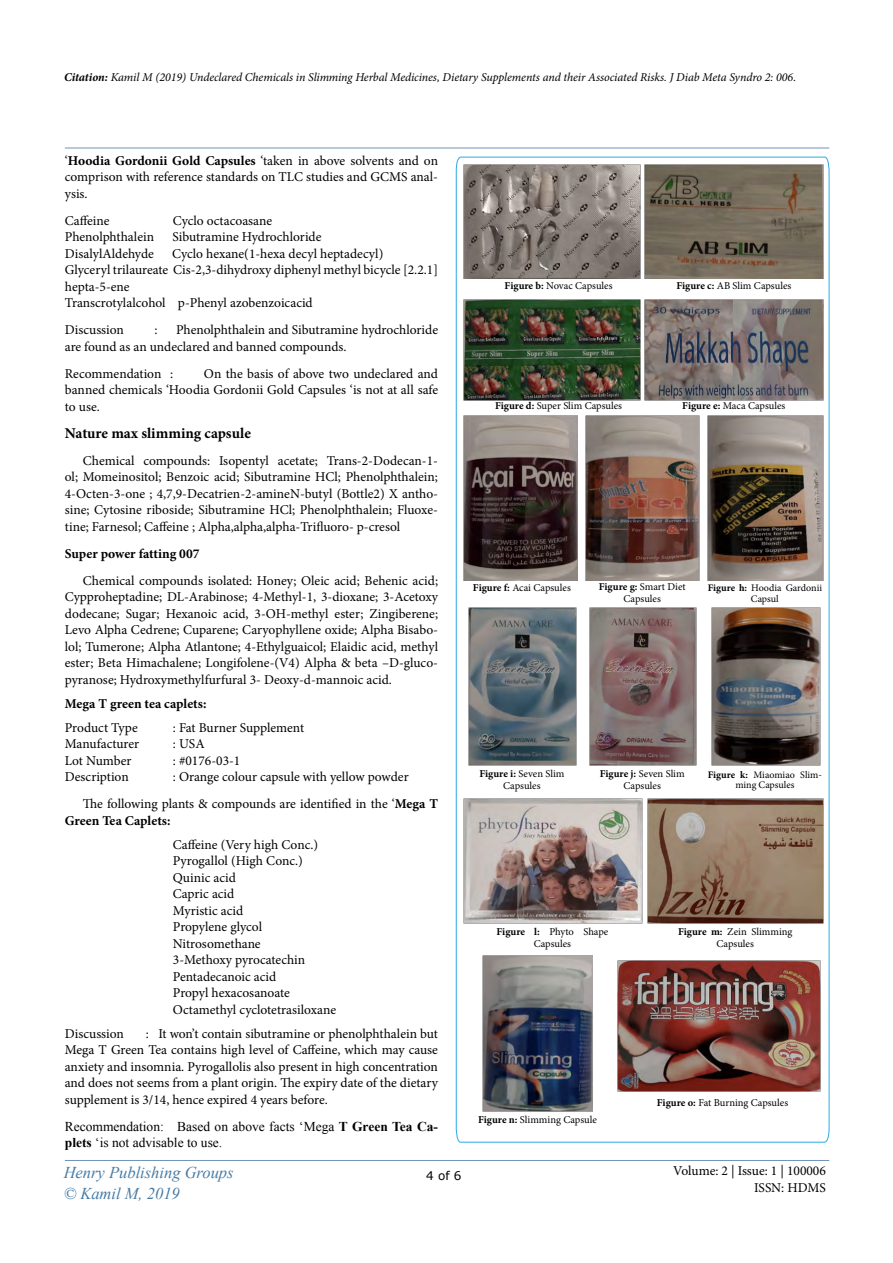
<style>
.page{position:relative;width:893px;height:1263px;background:#fff}
.page>*{position:absolute;margin:0;border:0;box-sizing:border-box;transform-origin:0 0}
.t1{font:italic 16.5px/21px "Times New Roman";color:#477ba5}
.t2{font:700 15px "Minion Pro";color:#000}
.t3{font:13.5px/16.5px "Minion Pro";color:#000;text-align:justify}
.t4{font:13.5px/16px "Times New Roman";color:#000}
.t5{font:700 13.5px "Minion Pro";letter-spacing:-.005em;color:#000}
.t6{font:italic 12px "Minion Pro";letter-spacing:-.005em;color:#000}
.t7{font:12px "MS Reference Sans Serif";color:#000}
.t8{font:10.5px/12px "Minion Pro";color:#000;text-align:center}
.t9{font:10.05px/10.5px "Minion Pro";color:#000;text-align:center}
.s1{font-weight:700}
</style>
<div class="page">
<hr style="left:65px;top:148px;width:764px;height:1px;background:#7193b6">
<hr style="left:65px;top:1160px;width:764px;height:1px;background:#7193b6">
<svg style="left:456px;top:157px;width:373px;height:985px"></svg>
<img style="left:463px;top:165px;width:177px;height:114px">
<img style="left:645px;top:165px;width:179px;height:114px">
<img style="left:463px;top:299px;width:177px;height:101px">
<img style="left:645px;top:299px;width:179px;height:101px">
<img style="left:463px;top:415px;width:115px;height:166px">
<img style="left:586px;top:415px;width:113px;height:166px">
<img style="left:707px;top:415px;width:117px;height:166px">
<img style="left:468px;top:607px;width:108px;height:158px">
<img style="left:589px;top:607px;width:108px;height:158px">
<img style="left:711px;top:607px;width:109px;height:158px">
<img style="left:464px;top:799px;width:178px;height:124px">
<img style="left:648px;top:799px;width:176px;height:124px">
<img style="left:482px;top:955px;width:111px;height:156px">
<img style="left:617px;top:961px;width:203px;height:130px">
<p class="t6" style="left:64px;top:69px;width:734px"><span class="s1">Citation:</span> Kamil M (2019) Undeclared Chemicals in Slimming Herbal Medicines, Dietary Supplements and their Associated Risks. J Diab Meta Syndro 2: 006.</p>
<p class="t3" style="left:65px;top:152px;width:375px">‘<span class="s1">Hoodia Gordonii Gold Capsules</span> ‘taken in above solvents and on comprison with reference standards on TLC studies and GCMS anal&shy;ysis.</p>
<p class="t3" style="left:65px;top:212px;width:46px">Caffeine</p>
<p class="t3" style="left:173px;top:212px;width:101px">Cyclo octacoasane</p>
<p class="t3" style="left:65px;top:229px;width:91px">Phenolphthalein</p>
<p class="t3" style="left:173px;top:229px;width:150px">Sibutramine Hydrochloride</p>
<p class="t3" style="left:65px;top:245px;width:91px">DisalylAldehyde</p>
<p class="t3" style="left:65px;top:245px;width:375px;text-align:left;text-indent:107px">Cyclo hexane(1-hexa decyl heptadecyl)<br>Glyceryl trilaureate Cis-2,3-dihydroxy diphenyl methyl bicycle [2.2.1] hepta-5-ene<br>Transcrotylalcohol p-Phenyl azobenzoicacid</p>
<p class="t3" style="left:65px;top:322px;width:61px">Discussion</p>
<p class="t3" style="left:155px;top:322px;width:5px">:</p>
<p class="t3" style="left:65px;top:322px;width:375px;text-indent:111px">Phenolphthalein and Sibutramine hydrochloride are found as an undeclared and banned compounds.</p>
<p class="t3" style="left:65px;top:365px;width:110px">Recommendation :</p>
<p class="t3" style="left:65px;top:365px;width:375px;text-indent:139px">On the basis of above two undeclared and banned chemicals ‘Hoodia Gordonii Gold Capsules ‘is not at all safe to use.</p>
<p class="t2" style="left:65px;top:422px;width:188px">Nature max slimming capsule</p>
<p class="t3" style="left:65px;top:452px;width:375px;text-indent:18px">Chemical compounds: Isopentyl acetate; Trans-2-Dodecan-1- ol; Momeinositol; Benzoic acid; Sibutramine HCl; Phenolphthalein; 4-Octen-3-one ; 4,7,9-Decatrien-2-amineN-butyl (Bottle2) X antho&shy;sine; Cytosine riboside; Sibutramine HCl; Phenolphthalein; Fluoxe&shy;tine; Farnesol; Caffeine ; Alpha,alpha,alpha-Trifluoro- p-cresol</p>
<p class="t5" style="left:65px;top:544px;width:136px">Super power fatting 007</p>
<p class="t3" style="left:65px;top:572px;width:375px;text-indent:18px">Chemical compounds isolated: Honey; Oleic acid; Behenic acid; Cypproheptadine; DL-Arabinose; 4-Methyl-1, 3-dioxane; 3-Acetoxy dodecane; Sugar; Hexanoic acid, 3-OH-methyl ester; Zingiberene; Levo Alpha Cedrene; Cuparene; Caryophyllene oxide; Alpha Bisabo&shy;lol; Tumerone; Alpha Atlantone; 4-Ethylguaicol; Elaidic acid, methyl ester; Beta Himachalene; Longifolene-(V4) Alpha &amp; beta –D-gluco&shy;pyranose; Hydroxymethylfurfural 3- Deoxy-d-mannoic acid.</p>
<p class="t5" style="left:65px;top:694px;width:143px">Mega T green tea caplets:</p>
<p class="t3" style="left:65px;top:719px;width:74px">Product Type</p>
<p class="t3" style="left:173px;top:719px;width:133px">: Fat Burner Supplement</p>
<p class="t3" style="left:65px;top:736px;width:76px">Manufacturer</p>
<p class="t3" style="left:173px;top:736px;width:33px">: USA</p>
<p class="t3" style="left:65px;top:752px;width:68px">Lot Number</p>
<p class="t3" style="left:173px;top:752px;width:69px">: #0176-03-1</p>
<p class="t3" style="left:65px;top:769px;width:65px">Description</p>
<p class="t3" style="left:83px;top:763px;width:357px;line-height:27px;text-indent:90px">: Orange colour capsule with yellow powder<br>The following plants &amp; compounds are identified in the ‘<span class="s1">Mega T</span></p>
<p class="t5" style="left:65px;top:811px;width:107px">Green Tea Caplets:</p>
<p class="t3" style="left:173px;top:836px;width:165px;text-align:left">Caffeine (Very high Conc.)<br>Pyrogallol (High Conc.)<br>Quinic acid<br>Capric acid<br>Myristic acid<br>Propylene glycol<br>Nitrosomethane<br>3-Methoxy pyrocatechin<br>Pentadecanoic acid<br>Propyl hexacosanoate<br>Octamethyl cyclotetrasiloxane</p>
<p class="t3" style="left:65px;top:1025px;width:61px">Discussion</p>
<p class="t3" style="left:65px;top:1025px;width:375px;text-indent:81px">: It won’t contain sibutramine or phenolphthalein but Mega T Green Tea contains high level of Caffeine, which may cause anxiety and insomnia. Pyrogallolis also present in high concentration and does not seems from a plant origin. The expiry date of the dietary supplement is 3/14, hence expired 4 years before.</p>
<p class="t4" style="left:65px;top:1118px;width:375px">Recommendation: Based on above facts ‘Mega <span class="s1">T Green Tea Ca&shy;plets</span> ‘is not advisable to use.</p>
<p class="t8" style="left:505px;top:280px;width:109px"><span class="s1">Figure b:</span> Novac Capsules</p>
<p class="t8" style="left:495px;top:400px;width:129px"><span class="s1">Figure d:</span> Super Slim Capsules</p>
<p class="t8" style="left:676px;top:280px;width:116px"><span class="s1">Figure c:</span> AB Slim Capsules</p>
<p class="t8" style="left:682px;top:400px;width:105px"><span class="s1">Figure e:</span> Maca Capsules</p>
<p class="t8" style="left:473px;top:582px;width:99px"><span class="s1">Figure f:</span> Acai Capsules</p>
<p class="t8" style="left:599px;top:581px;width:88px"><span class="s1">Figure g:</span> Smart Diet<br>Capsules</p>
<p class="t9" style="left:708px;top:583px;width:116px"><span class="s1">Figure h:</span> Hoodia Gardonii<br>Capsul</p>
<p class="t8" style="left:479px;top:767px;width:87px"><span class="s1">Figure i:</span> Seven Slim<br>Capsules</p>
<p class="t8" style="left:600px;top:767px;width:86px"><span class="s1">Figure j:</span> Seven Slim<br>Capsules</p>
<p class="t9" style="left:708px;top:769px;width:116px"><span class="s1">Figure k:</span> Miaomiao Slim&shy;ming Capsules</p>
<p class="t8" style="left:497px;top:926px;width:113px"><span class="s1">Figure l:</span> Phyto Shape<br>Capsules</p>
<p class="t8" style="left:678px;top:926px;width:116px"><span class="s1">Figure m:</span> Zein Slimming<br>Capsules</p>
<p class="t8" style="left:478px;top:1114px;width:120px"><span class="s1">Figure n:</span> Slimming Capsule</p>
<p class="t8" style="left:657px;top:1096px;width:133px"><span class="s1">Figure o:</span> Fat Burning Capsules</p>
<p class="t1" style="left:64px;top:1161px;width:171px">Henry Publishing Groups © Kamil M, 2019</p>
<p class="t3" style="left:673px;top:1163px;width:154px;text-align:right">Volume: 2 | Issue: 1 | 100006<br>ISSN: HDMS</p>
<p class="t7" style="left:426px;top:1167px;width:37px">4 of 6</p>
</div>
